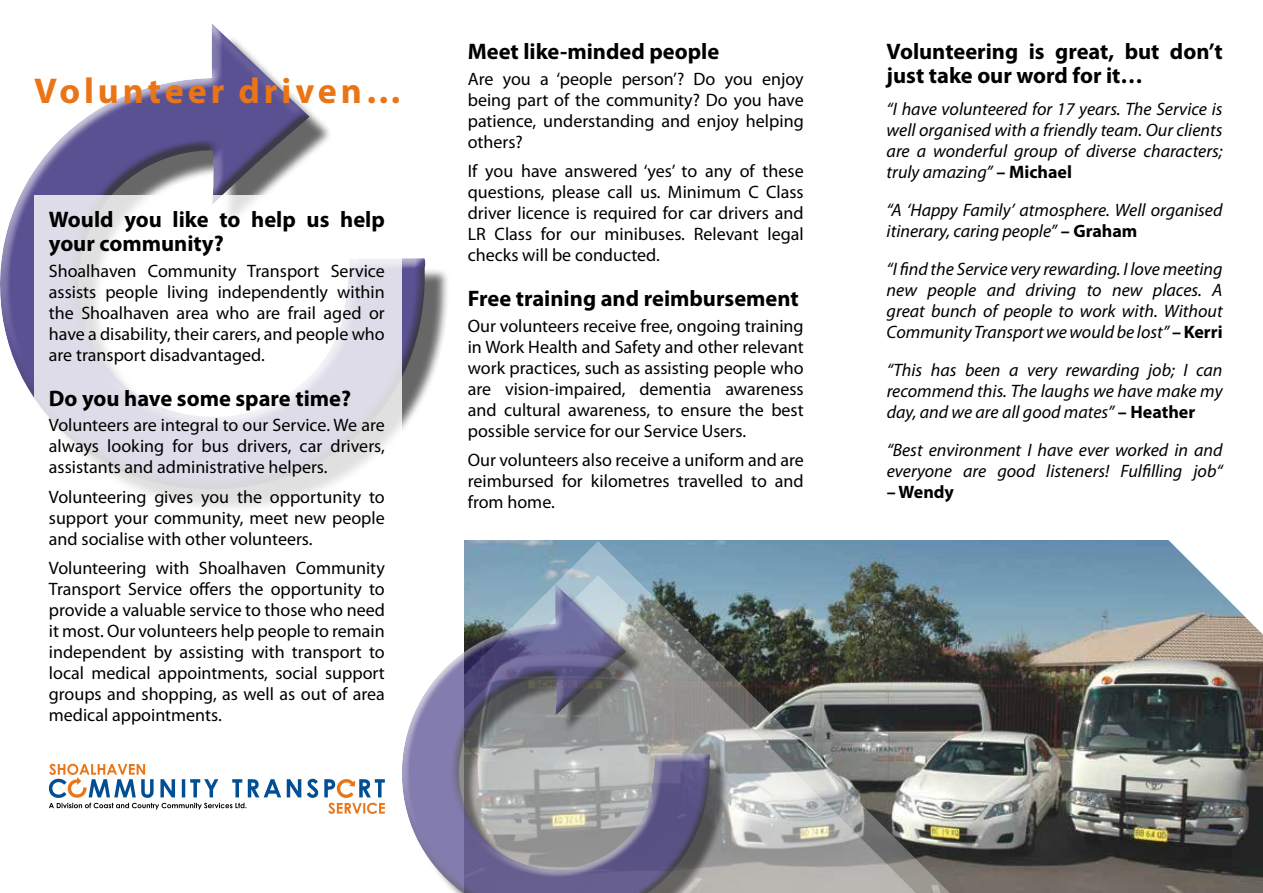
<style>
.page{position:relative;width:1263px;height:893px;background:#fff}
.page>*{position:absolute;margin:0;border:0;box-sizing:border-box;transform-origin:0 0}
.t1{font:700 36px "Myriad Pro";letter-spacing:.11em;color:#ea7517}
.t2{font:700 22.5px/24px "Myriad Pro";color:#000}
.t3{font:18px/21px "Myriad Pro";color:#000;text-align:justify}
.t4{font:italic 18px/21px "Myriad Pro";color:#000;text-align:justify}
.t5{font:700 18px "Myriad Pro";color:#000}
.s1{font-weight:700;font-style:normal}
</style>
<div class="page">
<img style="left:464px;top:540px;width:799px;height:353px">
<svg style="left:1166px;top:540px;width:97px;height:95px"></svg>
<svg style="left:464px;top:541px;width:607px;height:34px;background:#749ab3"></svg>
<img style="left:464px;top:575px;width:607px;height:318px">
<div style="left:9px;top:33px;width:441px;height:481px;background:#000;opacity:.75"></div>
<div style="left:0;top:13px;width:434px;height:415px;background:#fff;opacity:.75"></div>
<div style="left:8px;top:108px;width:428px;height:392px;background:#000;opacity:.75"></div>
<svg style="left:34px;top:196px;width:368px;height:593px"></svg>
<div style="left:408px;top:591px;width:320px;height:302px;background:#000;opacity:.75"></div>
<div style="left:401px;top:584px;width:309px;height:293px;background:#fff;opacity:.75"></div>
<div style="left:407px;top:645px;width:303px;height:248px;background:#000;opacity:.75"></div>
<svg style="left:49px;top:764px;width:336px;height:50px"></svg>
<h1 class="t1" style="left:34px;top:71px;width:369px">Volunteer driven…</h1>
<p class="t2" style="left:49px;top:208px;width:337px">Would you like to help us help your community?</p>
<p class="t3" style="left:49px;top:260px;width:337px">Shoalhaven Community Transport Service assists people living independently within the Shoalhaven area who are frail aged or have a disability, their carers, and people who are transport disadvantaged.</p>
<p class="t2" style="left:49px;top:387px;width:304px">Do you have some spare time?</p>
<p class="t3" style="left:49px;top:415px;width:337px">Volunteers are integral to our Service. We are always looking for bus drivers, car drivers, assistants and administrative helpers.</p>
<p class="t3" style="left:49px;top:486px;width:337px">Volunteering gives you the opportunity to support your community, meet new people and socialise with other volunteers.</p>
<p class="t3" style="left:49px;top:558px;width:337px">Volunteering with Shoalhaven Community Transport Service offers the opportunity to provide a valuable service to those who need it most. Our volunteers help people to remain independent by assisting with transport to local medical appointments, social support groups and shopping, as well as out of area medical appointments.</p>
<p class="t2" style="left:468px;top:40px;width:253px">Meet like-minded people</p>
<p class="t3" style="left:468px;top:68px;width:337px">Are you a ‘people person’? Do you enjoy being part of the community? Do you have patience, understanding and enjoy helping others?</p>
<p class="t3" style="left:468px;top:161px;width:337px">If you have answered ‘yes’ to any of these questions, please call us. Minimum C Class driver licence is required for car drivers and LR Class for our minibuses. Relevant legal checks will be conducted.</p>
<p class="t2" style="left:468px;top:287px;width:333px">Free training and reimbursement</p>
<p class="t3" style="left:468px;top:315px;width:337px">Our volunteers receive free, ongoing training in Work Health and Safety and other relevant work practices, such as assisting people who are vision-impaired, dementia awareness and cultural awareness, to ensure the best possible service for our Service Users.</p>
<p class="t3" style="left:468px;top:450px;width:337px">Our volunteers also receive a uniform and are reimbursed for kilometres travelled to and from home.</p>
<p class="t2" style="left:887px;top:40px;width:337px">Volunteering is great, but don’t just take our word for it…</p>
<p class="t4" style="left:887px;top:99px;width:337px">“I have volunteered for 17 years. The Service is well organised with a friendly team. Our clients are a wonderful group of diverse characters; truly amazing” <span class="s1">– Michael</span></p>
<p class="t4" style="left:887px;top:200px;width:337px">“A ‘Happy Family’ atmosphere. Well organised itinerary, caring people” <span class="s1">– Graham</span></p>
<p class="t4" style="left:887px;top:259px;width:337px">“I find the Service very rewarding. I love meeting new people and driving to new places. A great bunch of people to work with. Without Community Transport we would be lost” <span class="s1">– Kerri</span></p>
<p class="t4" style="left:887px;top:360px;width:337px">“This has been a very rewarding job; I can recommend this. The laughs we have make my day, and we are all good mates” <span class="s1">– Heather</span></p>
<p class="t4" style="left:887px;top:440px;width:337px">“Best environment I have ever worked in and everyone are good listeners! Fulfilling job“</p>
<p class="t5" style="left:887px;top:482px;width:69px">– Wendy</p>
</div>
